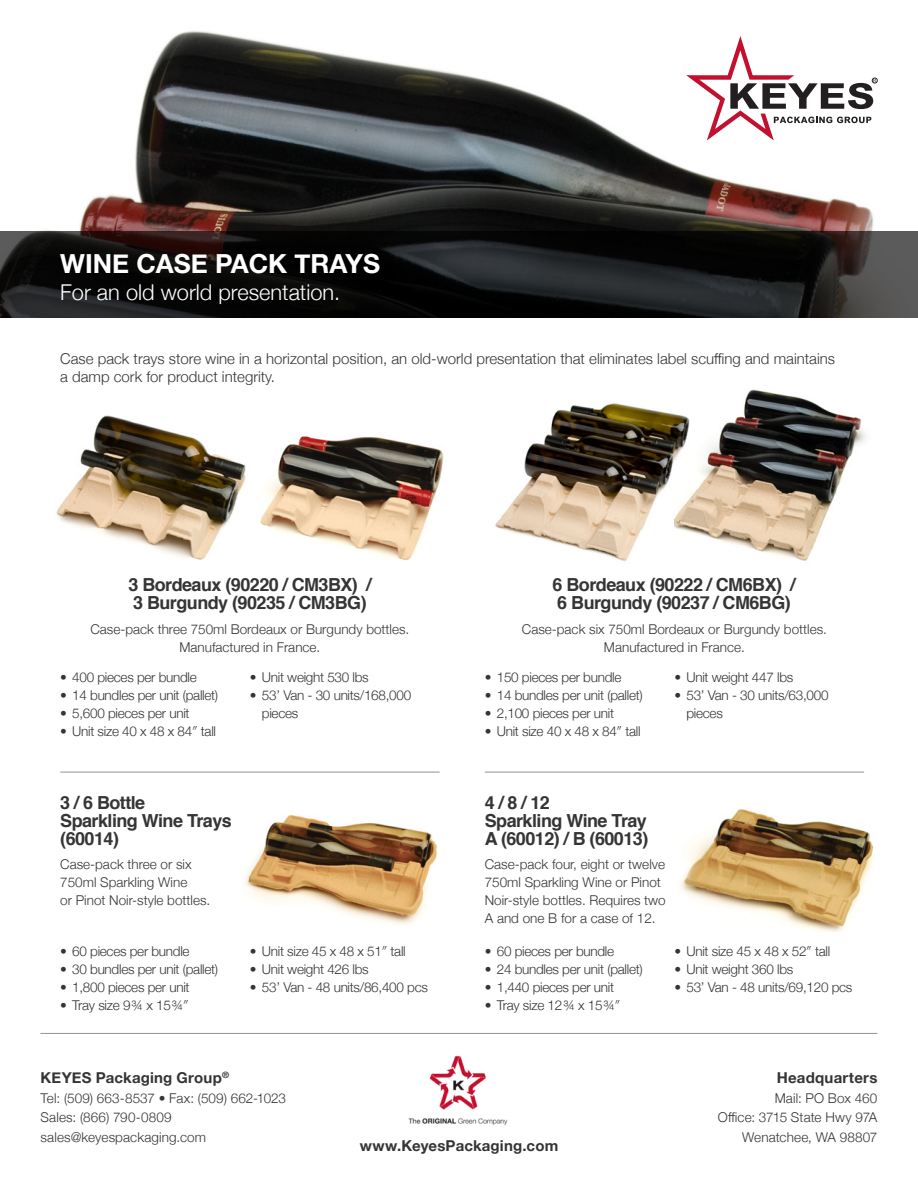
<style>
.page{position:relative;width:918px;height:1188px;background:#fff}
.page>*{position:absolute;margin:0;border:0;box-sizing:border-box;transform-origin:0 0}
.SUB_HEAD{font:700 26.25px "Helvetica Neue";color:#fff}
.SUB_HEAD-2{font:300 21.75px "Helvetica Neue";color:#fff}
.BODY{font:700 18px/18px "Helvetica";letter-spacing:-.03em;color:#363536}
.BODY-2{font:300 15px/18px "Helvetica Neue";color:#363536}
.t1{font:700 15px "Helvetica Neue";letter-spacing:.01em;color:#363536}
.BODY-3{font:300 13.5px/18px "Helvetica Neue";letter-spacing:-.02em;color:#363536}
.BODY-4{font:300 13.5px/18px "Helvetica Neue";color:#363536;text-align:center}
.BODY-5{font:300 13.5px/19.5px "Helvetica Neue";letter-spacing:.01em;color:#363536}
</style>
<div class="page">
<img style="left:408px;top:1055px;width:100px;height:70px">
<hr style="left:40px;top:1033px;width:838px;height:1px;background:#919396">
<img style="left:56px;top:415px;width:190px;height:145px">
<img style="left:698px;top:389px;width:168px;height:172px">
<img style="left:495px;top:403px;width:203px;height:158px">
<img style="left:260px;top:436px;width:184px;height:125px">
<img style="left:244px;top:815px;width:194px;height:110px">
<img style="left:680px;top:809px;width:194px;height:122px">
<img style="left:40px;top:31px;width:834px;height:200px">
<svg style="left:686px;top:36px;width:192px;height:105px"></svg>
<svg style="left:0;top:231px;width:918px;height:86px;background:#171717"></svg>
<hr style="left:60px;top:772px;width:380px;height:1px;background:#919396">
<hr style="left:485px;top:772px;width:379px;height:1px;background:#919396">
<p class="SUB_HEAD" style="left:60px;top:243px;width:321px">WINE CASE PACK TRAYS</p>
<p class="SUB_HEAD-2" style="left:60px;top:275px;width:282px">For an old world presentation.</p>
<p class="BODY-2" style="left:60px;top:349px;width:776px">Case pack trays store wine in a horizontal position, an old-world presentation that eliminates label scuffing and maintains a damp cork for product integrity.</p>
<p class="BODY" style="left:128px;top:576px;width:244px">3 Bordeaux (90220 / CM3BX) /<br>3 Burgundy (90235 / CM3BG)</p>
<p class="BODY" style="left:553px;top:576px;width:244px">6 Bordeaux (90222 / CM6BX) /<br>6 Burgundy (90237 / CM6BG)</p>
<p class="BODY-4" style="left:90px;top:619px;width:320px">Case-pack three 750ml Bordeaux or Burgundy bottles.<br>Manufactured in France.</p>
<p class="BODY-3" style="left:60px;top:667px;width:138px">• 400 pieces per bundle</p>
<p class="BODY-3" style="left:60px;top:685px;width:159px">• 14 bundles per unit (pallet)</p>
<p class="BODY-3" style="left:60px;top:703px;width:131px">• 5,600 pieces per unit</p>
<p class="BODY-3" style="left:60px;top:721px;width:157px">• Unit size 40 x 48 x 84″ tall</p>
<p class="BODY-3" style="left:250px;top:667px;width:120px">• Unit weight 530 lbs</p>
<p class="BODY-3" style="left:262px;top:685px;width:151px;text-indent:-12px">• 53’ Van - 30 units/168,000 pieces</p>
<p class="BODY" style="left:60px;top:794px;width:173px">3 / 6 Bottle<br>Sparkling Wine Trays (60014)</p>
<p class="BODY-4" style="left:60px;top:854px;width:152px;text-align:left">Case-pack three or six<br>750ml Sparkling Wine<br>or Pinot Noir-style bottles.</p>
<p class="BODY-3" style="left:60px;top:941px;width:131px">• 60 pieces per bundle</p>
<p class="BODY-3" style="left:60px;top:959px;width:159px">• 30 bundles per unit (pallet)</p>
<p class="BODY-3" style="left:60px;top:977px;width:131px">• 1,800 pieces per unit</p>
<p class="BODY-3" style="left:60px;top:995px;width:130px">• Tray size 9¾ x 15¾″</p>
<p class="BODY-3" style="left:250px;top:941px;width:157px">• Unit size 45 x 48 x 51″ tall</p>
<p class="BODY-3" style="left:250px;top:959px;width:120px">• Unit weight 426 lbs</p>
<p class="BODY-3" style="left:250px;top:977px;width:180px">• 53’ Van - 48 units/86,400 pcs</p>
<p class="BODY-4" style="left:522px;top:619px;width:307px">Case-pack six 750ml Bordeaux or Burgundy bottles.<br>Manufactured in France.</p>
<p class="BODY-3" style="left:485px;top:667px;width:138px">• 150 pieces per bundle</p>
<p class="BODY-3" style="left:485px;top:685px;width:159px">• 14 bundles per unit (pallet)</p>
<p class="BODY-3" style="left:485px;top:703px;width:131px">• 2,100 pieces per unit</p>
<p class="BODY-3" style="left:485px;top:721px;width:157px">• Unit size 40 x 48 x 84″ tall</p>
<p class="BODY-3" style="left:674px;top:667px;width:120px">• Unit weight 447 lbs</p>
<p class="BODY-3" style="left:686px;top:685px;width:144px;text-indent:-12px">• 53’ Van - 30 units/63,000 pieces</p>
<p class="BODY" style="left:485px;top:794px;width:165px">4 / 8 / 12<br>Sparkling Wine Tray<br>A (60012) / B (60013)</p>
<p class="BODY-4" style="left:485px;top:854px;width:183px;text-align:left">Case-pack four, eight or twelve<br>750ml Sparkling Wine or Pinot<br>Noir-style bottles. Requires two<br>A and one B for a case of 12.</p>
<p class="BODY-3" style="left:485px;top:941px;width:131px">• 60 pieces per bundle</p>
<p class="BODY-3" style="left:485px;top:959px;width:159px">• 24 bundles per unit (pallet)</p>
<p class="BODY-3" style="left:485px;top:977px;width:131px">• 1,440 pieces per unit</p>
<p class="BODY-3" style="left:485px;top:995px;width:137px">• Tray size 12¾ x 15¾″</p>
<p class="BODY-3" style="left:674px;top:941px;width:157px">• Unit size 45 x 48 x 52″ tall</p>
<p class="BODY-3" style="left:674px;top:959px;width:120px">• Unit weight 360 lbs</p>
<p class="BODY-3" style="left:674px;top:977px;width:180px">• 53’ Van - 48 units/69,120 pcs</p>
<p class="t1" style="left:40px;top:1066px;width:190px">KEYES Packaging Group<sup>®</sup></p>
<p class="BODY-5" style="left:40px;top:1087px;width:247px">Tel: (509) 663-8537 • Fax: (509) 662-1023<br>Sales: (866) 790-0809 sales@keyespackaging.com</p>
<p class="t1" style="left:360px;top:1134px;width:200px">www.KeyesPackaging.com</p>
<p class="t1" style="left:777px;top:1066px;width:102px">Headquarters</p>
<p class="BODY-5" style="left:718px;top:1087px;width:161px;text-align:right">Mail: PO Box 460<br>Office: 3715 State Hwy 97A<br>Wenatchee, WA 98807</p>
</div>
